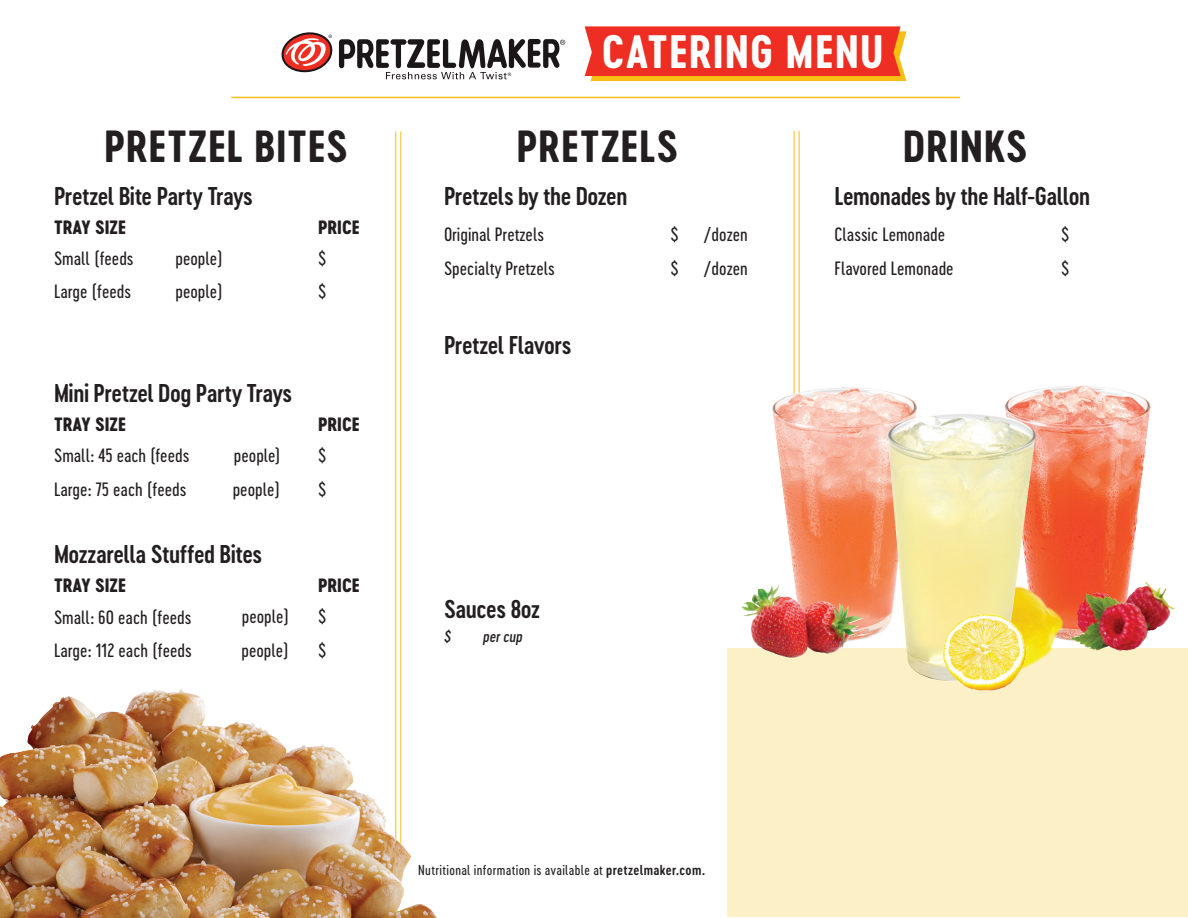
<style>
.page{position:relative;width:1188px;height:918px;background:#fff}
.page>*{position:absolute;margin:0;border:0;box-sizing:border-box;transform-origin:0 0}
.t1{font:43.65px "Cervo Neue Bold Neue";letter-spacing:.025em;color:#fff}
.t2{font:42px "Cervo Neue Bold Neue";letter-spacing:.02em;color:#231f20}
.t3{font:24px "Cervo Neue Semi Bold Neue";letter-spacing:-.02em;color:#231f20}
.t4{font:18px/32.2px "Cervo Neue Regular Neue";color:#231f20}
.t5{font:18px "Cervo Neue Extra Bold Neue";color:#231f20}
.t6{font:italic 15px "Cervo Neue Medium Neue";letter-spacing:-.005em;color:#231f20}
.t7{font:13.5px "Cervo Neue Regular Neue";letter-spacing:.025em;color:#231f20}
.s1{font-family:"Cervo Neue Semi Bold Neue"}
</style>
<div class="page">
<hr style="left:799px;top:131px;width:1px;height:377px;background:#f7be16">
<hr style="left:794px;top:131px;width:1px;height:377px;background:#f7be16">
<div style="left:727px;top:648px;width:461px;height:269px;background:#fcf1c6"></div>
<img style="left:1005px;top:386px;width:170px;height:266px">
<img style="left:1080px;top:584px;width:68px;height:67px">
<img style="left:772px;top:334px;width:145px;height:315px">
<img style="left:742px;top:584px;width:101px;height:74px">
<img style="left:1035px;top:553px;width:45px;height:110px">
<img style="left:886px;top:413px;width:149px;height:264px">
<img style="left:926px;top:597px;width:109px;height:94px">
<hr style="left:400px;top:131px;width:1px;height:722px;background:#f7be16">
<hr style="left:395px;top:131px;width:1px;height:722px;background:#f7be16">
<img style="left:0;top:688px;width:437px;height:230px">
<svg style="left:282px;top:32px;width:283px;height:47px"></svg>
<svg style="left:585px;top:26px;width:321px;height:55px;background:#ef4227"></svg>
<hr style="left:231px;top:97px;width:729px;height:1px;background:#f7be16">
<h2 class="t2" style="left:104px;top:118px;width:246px">PRETZEL BITES</h2>
<h3 class="t3" style="left:54px;top:180px;width:200px">Pretzel Bite Party Trays</h3>
<p class="t5" style="left:54px;top:214px;width:74px">TRAY SIZE</p>
<p class="t5" style="left:318px;top:214px;width:43px">PRICE</p>
<p class="t4" style="left:54px;top:242px;width:81px">Small (feeds</p>
<p class="t4" style="left:176px;top:242px;width:49px">people)</p>
<p class="t4" style="left:318px;top:242px;width:10px">$</p>
<p class="t4" style="left:54px;top:275px;width:79px">Large (feeds</p>
<p class="t4" style="left:176px;top:275px;width:49px">people)</p>
<p class="t4" style="left:318px;top:275px;width:10px">$</p>
<h3 class="t3" style="left:54px;top:377px;width:240px">Mini Pretzel Dog Party Trays</h3>
<p class="t5" style="left:54px;top:412px;width:74px">TRAY SIZE</p>
<p class="t5" style="left:318px;top:412px;width:43px">PRICE</p>
<p class="t4" style="left:54px;top:439px;width:137px">Small: 45 each (feeds</p>
<p class="t4" style="left:234px;top:439px;width:48px">people)</p>
<p class="t4" style="left:318px;top:439px;width:10px">$</p>
<p class="t4" style="left:54px;top:473px;width:134px">Large: 75 each (feeds</p>
<p class="t4" style="left:233px;top:473px;width:49px">people)</p>
<p class="t4" style="left:318px;top:473px;width:10px">$</p>
<h3 class="t3" style="left:54px;top:538px;width:210px">Mozzarella Stuffed Bites</h3>
<p class="t5" style="left:54px;top:572px;width:74px">TRAY SIZE</p>
<p class="t4" style="left:54px;top:601px;width:139px">Small: 60 each (feeds<br>Large: 112 each (feeds</p>
<p class="t5" style="left:318px;top:572px;width:43px">PRICE</p>
<p class="t4" style="left:242px;top:600px;width:49px">people)</p>
<p class="t4" style="left:318px;top:600px;width:10px">$</p>
<p class="t4" style="left:241px;top:634px;width:49px">people)</p>
<p class="t4" style="left:318px;top:634px;width:10px">$</p>
<h1 class="t1" style="left:602px;top:21px;width:283px">CATERING MENU</h1>
<h2 class="t2" style="left:517px;top:118px;width:163px">PRETZELS</h2>
<h3 class="t3" style="left:444px;top:180px;width:185px">Pretzels by the Dozen</h3>
<p class="t4" style="left:444px;top:218px;width:102px">Original Pretzels</p>
<p class="t4" style="left:671px;top:218px;width:10px">$</p>
<p class="t4" style="left:703px;top:218px;width:46px">/dozen</p>
<p class="t4" style="left:444px;top:252px;width:112px">Specialty Pretzels</p>
<p class="t4" style="left:671px;top:252px;width:10px">$</p>
<p class="t4" style="left:703px;top:252px;width:46px">/dozen</p>
<h3 class="t3" style="left:444px;top:329px;width:129px">Pretzel Flavors</h3>
<h2 class="t2" style="left:903px;top:118px;width:127px">DRINKS</h2>
<h3 class="t3" style="left:834px;top:180px;width:257px">Lemonades by the Half-Gallon</h3>
<p class="t4" style="left:834px;top:218px;width:112px">Classic Lemonade</p>
<p class="t4" style="left:1061px;top:218px;width:10px">$</p>
<p class="t4" style="left:834px;top:252px;width:121px">Flavored Lemonade</p>
<p class="t4" style="left:1061px;top:252px;width:10px">$</p>
<h3 class="t3" style="left:444px;top:593px;width:98px">Sauces 8oz</h3>
<p class="t6" style="left:444px;top:626px;width:9px">$</p>
<p class="t6" style="left:483px;top:626px;width:41px">per cup</p>
<p class="t7" style="left:418px;top:861px;width:288px">Nutritional information is available at <span class="s1">pretzelmaker.com.</span></p>
</div>
